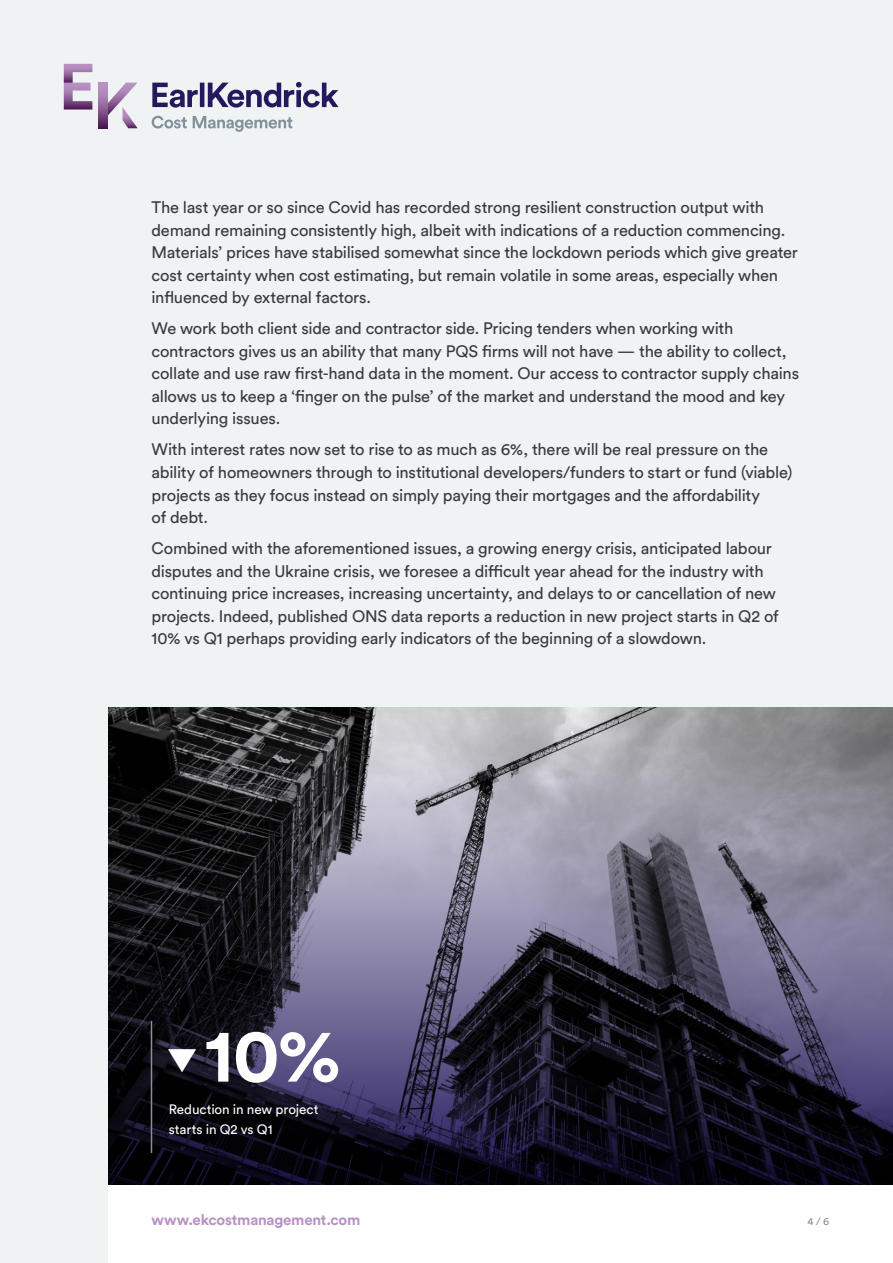
<style>
.page{position:relative;width:893px;height:1263px;background:#f0f3f4}
.page>*{position:absolute;margin:0;border:0;box-sizing:border-box;transform-origin:0 0}
.t1{font:700 75px "Circular Pro";color:#fff}
.t2{font:16.5px/22.5px "Circular Pro";letter-spacing:-.015em;color:#373a3b}
.t3{font:700 15px "Circular Pro";letter-spacing:-.015em;color:#b891c2}
.t4{font:13.5px/19.5px "Circular Pro";letter-spacing:-.005em;color:#fff}
.t5{font:10.5px "Circular Pro";color:#839199}
.s1{font-family:"Inter";font-weight:400;font-size:30px}
</style>
<div class="page">
<svg style="left:108px;top:707px;width:785px;height:479px;background:#4e4b5a"></svg>
<svg style="left:99px;top:83px;width:9px;height:45px"></svg>
<svg style="left:64px;top:64px;width:28px;height:46px"></svg>
<svg style="left:108px;top:83px;width:30px;height:45px"></svg>
<svg style="left:152px;top:82px;width:186px;height:26px"></svg>
<svg style="left:152px;top:116px;width:35px;height:13px"></svg>
<svg style="left:193px;top:116px;width:99px;height:16px"></svg>
<div style="left:108px;top:1186px;width:785px;height:77px;background:#fff"></div>
<hr style="left:151px;top:1021px;width:1px;height:132px;background:#839199">
<p class="t2" style="left:151px;top:196px;width:648px">The last year or so since Covid has recorded strong resilient construction output with demand remaining consistently high, albeit with indications of a reduction commencing.<br>Materials’ prices have stabilised somewhat since the lockdown periods which give greater cost certainty when cost estimating, but remain volatile in some areas, especially when influenced by external factors.</p>
<p class="t2" style="left:151px;top:317px;width:649px">We work both client side and contractor side. Pricing tenders when working with contractors gives us an ability that many PQS firms will not have — the ability to collect, collate and use raw first-hand data in the moment. Our access to contractor supply chains allows us to keep a ‘finger on the pulse’ of the market and understand the mood and key underlying issues.</p>
<p class="t2" style="left:151px;top:438px;width:642px">With interest rates now set to rise to as much as 6%, there will be real pressure on the ability of homeowners through to institutional developers/funders to start or fund (viable) projects as they focus instead on simply paying their mortgages and the affordability<br>of debt.</p>
<p class="t2" style="left:151px;top:536px;width:629px">Combined with the aforementioned issues, a growing energy crisis, anticipated labour disputes and the Ukraine crisis, we foresee a difficult year ahead for the industry with continuing price increases, increasing uncertainty, and delays to or cancellation of new projects. Indeed, published ONS data reports a reduction in new project starts in Q2 of 10% vs Q1 perhaps providing early indicators of the beginning of a slowdown.</p>
<h1 class="t1" style="left:166px;top:1004px;width:176px"><span class="s1">▼</span> 10%</h1>
<p class="t4" style="left:169px;top:1099px;width:151px">Reduction in new project starts in Q2 vs Q1</p>
<p class="t3" style="left:151px;top:1210px;width:210px">www.ekcostmanagement.com</p>
<p class="t5" style="left:807px;top:1214px;width:23px">4 / 6</p>
</div>
